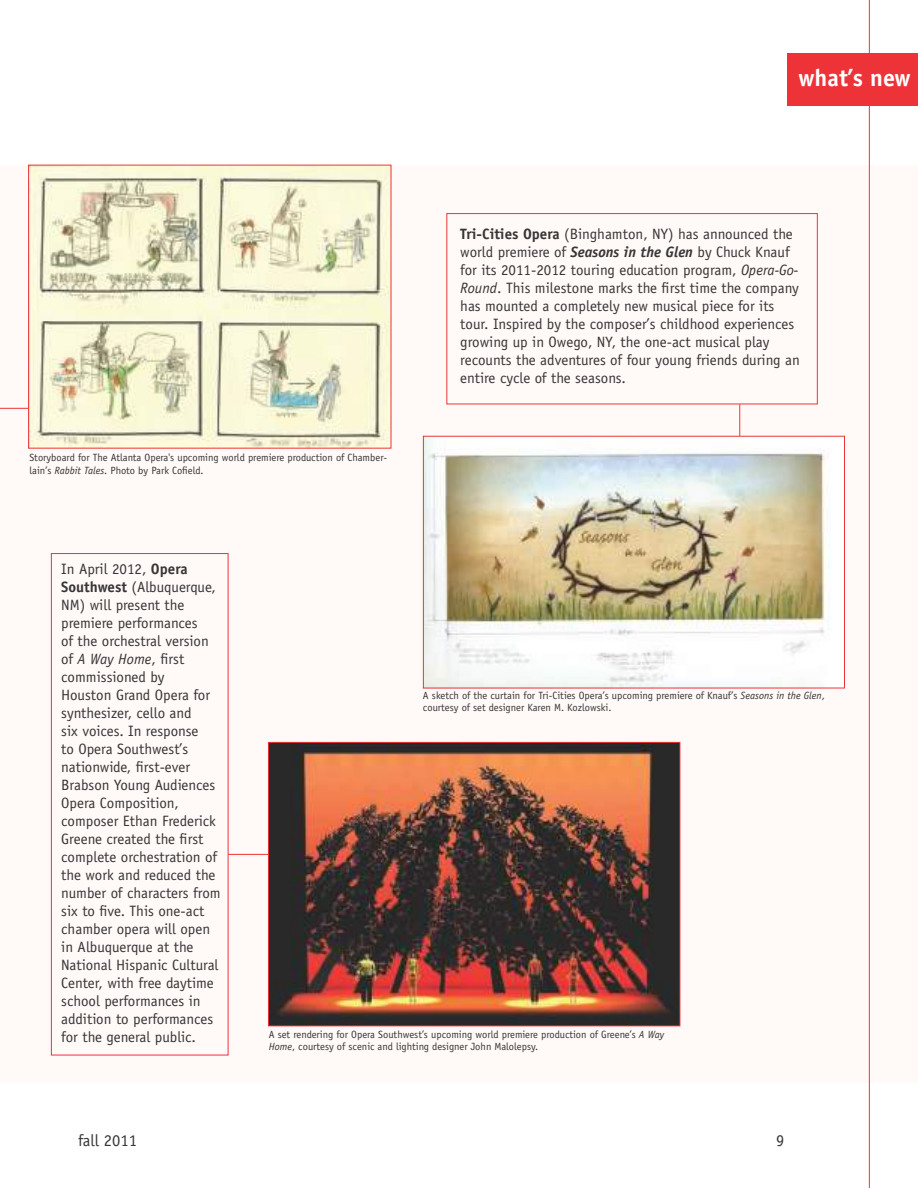
<style>
.page{position:relative;width:918px;height:1188px;background:#fff}
.page>*{position:absolute;margin:0;border:0;box-sizing:border-box;transform-origin:0 0}
.t1{font:700 24px "Officina Sans";color:#fff}
.t2{font:16.5px "Officina Sans";color:#373535}
.t3{font:15px/18px "Officina Sans";color:#373535}
.t4{font:10.5px/12.6px "Officina Sans";color:#373535}
.s1{font-style:italic}
.s2{font-weight:700}
.s3{font-weight:700;font-style:italic}
</style>
<div class="page">
<div style="left:0;top:165px;width:918px;height:918px;background:#fffaf8"></div>
<hr style="left:869px;top:0;width:1px;height:1188px;background:#ee3338">
<div style="left:788px;top:54px;width:130px;height:52px;background:#ee3338"></div>
<div style="left:446px;top:213px;width:372px;height:191px;border:1px solid #ee3338"></div>
<div style="left:51px;top:553px;width:177px;height:502px;border:1px solid #ee3338"></div>
<svg style="left:0;top:408px;width:28px;height:1px"></svg>
<hr style="left:228px;top:854px;width:41px;height:1px;background:#ee3338">
<hr style="left:739px;top:404px;width:1px;height:33px;background:#ee3338">
<img style="left:30px;top:167px;width:359px;height:280px">
<img style="left:270px;top:744px;width:408px;height:280px">
<div style="left:268px;top:742px;width:412px;height:284px;border:1px solid #ee3338"></div>
<img style="left:425px;top:438px;width:404px;height:248px">
<div style="left:423px;top:436px;width:422px;height:252px;border:1px solid #ee3338"></div>
<h1 class="t1" style="left:799px;top:63px;width:114px">what’s new</h1>
<p class="t4" style="left:29px;top:451px;width:359px">Storyboard for The Atlanta Opera's upcoming world premiere production of Chamber&shy;lain’s <span class="s1">Rabbit Tales</span>. Photo by Park Cofield.</p>
<p class="t3" style="left:460px;top:225px;width:341px"><span class="s2">Tri-Cities Opera</span> (Binghamton, NY) has announced the world premiere of <span class="s3">Seasons in the Glen</span> by Chuck Knauf for its 2011-2012 touring education program, <span class="s1">Opera-Go-Round</span>. This milestone marks the first time the company has mounted a completely new musical piece for its tour. Inspired by the composer’s childhood experiences growing up in Owego, NY, the one-act musical play recounts the adventures of four young friends during an entire cycle of the seasons.</p>
<p class="t3" style="left:61px;top:560px;width:161px">In April 2012, <span class="s2">Opera<br>Southwest</span> (Albuquerque,<br>NM) will present the premiere performances<br>of the orchestral version of <span class="s1">A Way Home</span>, first commissioned by<br>Houston Grand Opera for synthesizer, cello and<br>six voices. In response<br>to Opera Southwest’s nationwide, first-ever<br>Brabson Young Audiences<br>Opera Composition, composer Ethan Frederick<br>Greene created the first complete orchestration of the work and reduced the number of characters from six to five. This one-act chamber opera will open in Albuquerque at the<br>National Hispanic Cultural<br>Center, with free daytime school performances in addition to performances for the general public.</p>
<p class="t4" style="left:423px;top:689px;width:403px">A sketch of the curtain for Tri-Cities Opera’s upcoming premiere of Knauf’s <span class="s1">Seasons in the Glen</span>, courtesy of set designer Karen M. Kozlowski.</p>
<p class="t4" style="left:269px;top:1028px;width:397px">A set rendering for Opera Southwest’s upcoming world premiere production of Greene’s <span class="s1">A Way<br>Home</span>, courtesy of scenic and lighting designer John Malolepsy.</p>
<p class="t2" style="left:78px;top:1131px;width:60px">fall 2011</p>
<p class="t2" style="left:776px;top:1131px;width:10px">9</p>
</div>
